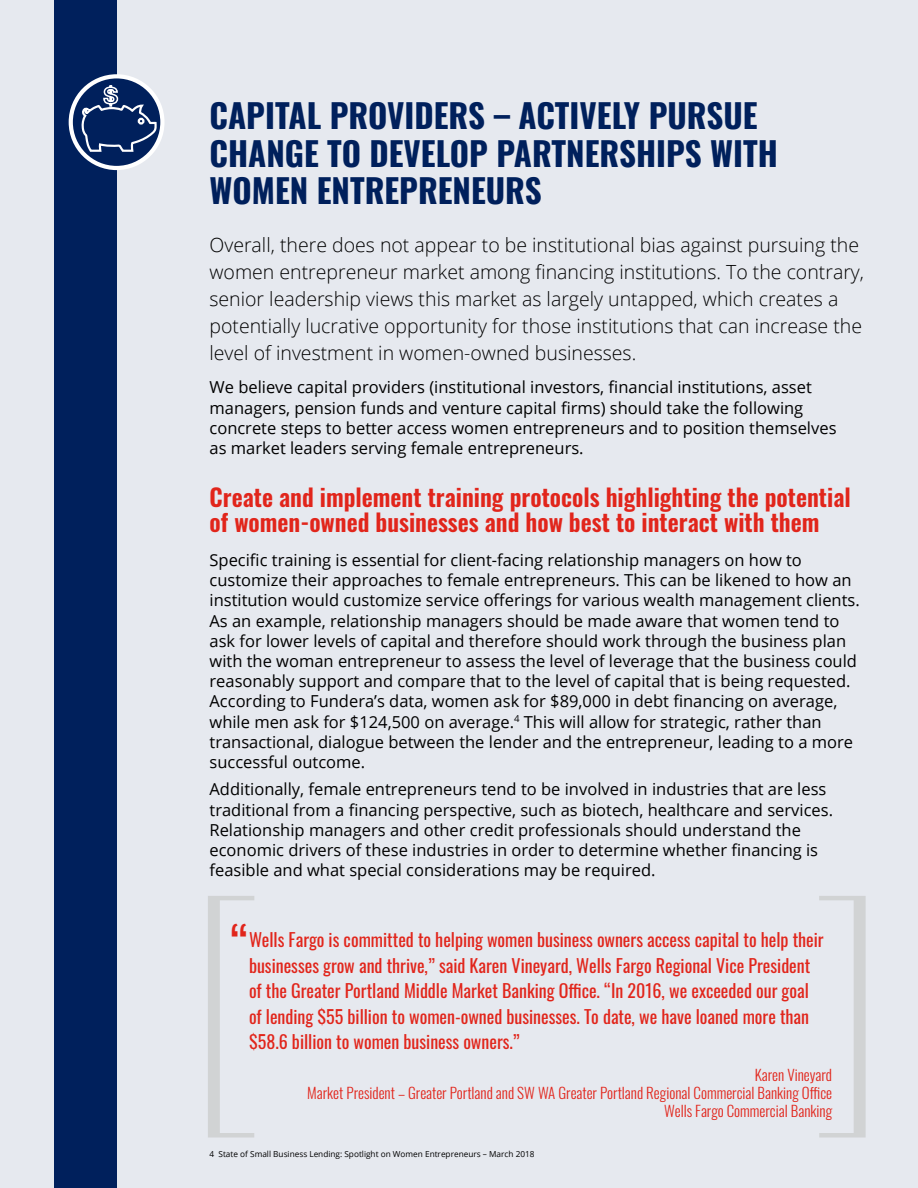
<style>
.page{position:relative;width:918px;height:1188px;background:#e6e9ef}
.page>*{position:absolute;margin:0;border:0;box-sizing:border-box;transform-origin:0 0}
.t1{font:48px "Oswald";color:#e1251b}
.t2{font:700 33px/37.5px "Oswald";color:#00205c}
.t3{font:600 24px/25.5px "Oswald";color:#e1251b}
.t4{font:300 19.5px/27px "Open Sans";color:#000}
.t5{font:18px/25.5px "Oswald";color:#e1251b}
.t6{font:16.5px/20.2px "Open Sans";color:#000}
.t7{font:300 15px/18px "Oswald";color:#e1251b;text-align:right}
.t8{font:8.25px "Open Sans";color:#000}
</style>
<div class="page">
<div style="left:55px;top:0;width:62px;height:1188px;background:#00205c"></div>
<svg style="left:71px;top:76px;width:91px;height:92px"></svg>
<svg style="left:80px;top:84px;width:78px;height:69px"></svg>
<div style="left:69px;top:74px;width:96px;height:96px;border:4px solid #fff;border-radius:50%"></div>
<div style="left:208px;top:896px;width:49px;height:242px;border:4px solid #d1d3d4"></div>
<div style="left:211px;top:900px;width:9px;height:234px;background:#d1d3d4"></div>
<div style="left:817px;top:896px;width:49px;height:242px;border:4px solid #d1d3d4"></div>
<div style="left:854px;top:900px;width:9px;height:234px;background:#d1d3d4"></div>
<h2 class="t2" style="left:210px;top:99px;width:570px">CAPITAL PROVIDERS – ACTIVELY PURSUE<br>CHANGE TO DEVELOP PARTNERSHIPS WITH<br>WOMEN ENTREPRENEURS</h2>
<p class="t4" style="left:210px;top:230px;width:656px">Overall, there does not appear to be institutional bias against pursuing the women entrepreneur market among financing institutions. To the contrary, senior leadership views this market as largely untapped, which creates a potentially lucrative opportunity for those institutions that can increase the level of investment in women-owned businesses.</p>
<p class="t6" style="left:210px;top:377px;width:629px">We believe capital providers (institutional investors, financial institutions, asset managers, pension funds and venture capital firms) should take the following concrete steps to better access women entrepreneurs and to position themselves as market leaders serving female entrepreneurs.</p>
<h3 class="t3" style="left:210px;top:485px;width:643px">Create and implement training protocols highlighting the potential of women-owned businesses and how best to interact with them</h3>
<p class="t6" style="left:210px;top:549px;width:652px">Specific training is essential for client-facing relationship managers on how to customize their approaches to female entrepreneurs. This can be likened to how an institution would customize service offerings for various wealth management clients.<br>As an example, relationship managers should be made aware that women tend to ask for lower levels of capital and therefore should work through the business plan with the woman entrepreneur to assess the level of leverage that the business could reasonably support and compare that to the level of capital that is being requested.<br>According to Fundera’s data, women ask for $89,000 in debt financing on average, while men ask for $124,500 on average.<sup>4</sup> This will allow for strategic, rather than transactional, dialogue between the lender and the entrepreneur, leading to a more successful outcome.</p>
<p class="t6" style="left:210px;top:779px;width:625px">Additionally, female entrepreneurs tend to be involved in industries that are less traditional from a financing perspective, such as biotech, healthcare and services.<br>Relationship managers and other credit professionals should understand the economic drivers of these industries in order to determine whether financing is feasible and what special considerations may be required.</p>
<h1 class="t1" style="left:231px;top:903px;width:20px">“</h1>
<p class="t5" style="left:249px;top:925px;width:576px">Wells Fargo is committed to helping women business owners access capital to help their businesses grow and thrive,” said Karen Vineyard, Wells Fargo Regional Vice President of the Greater Portland Middle Market Banking Office. “In 2016, we exceeded our goal of lending $55 billion to women-owned businesses. To date, we have loaned more than $58.6 billion to women business owners.”</p>
<p class="t7" style="left:307px;top:1064px;width:526px">Karen Vineyard<br>Market President – Greater Portland and SW WA Greater Portland Regional Commercial Banking Office<br>Wells Fargo Commercial Banking</p>
<p class="t8" style="left:210px;top:1149px;width:327px">4 State of Small Business Lending: Spotlight on Women Entrepreneurs – March 2018</p>
</div>
